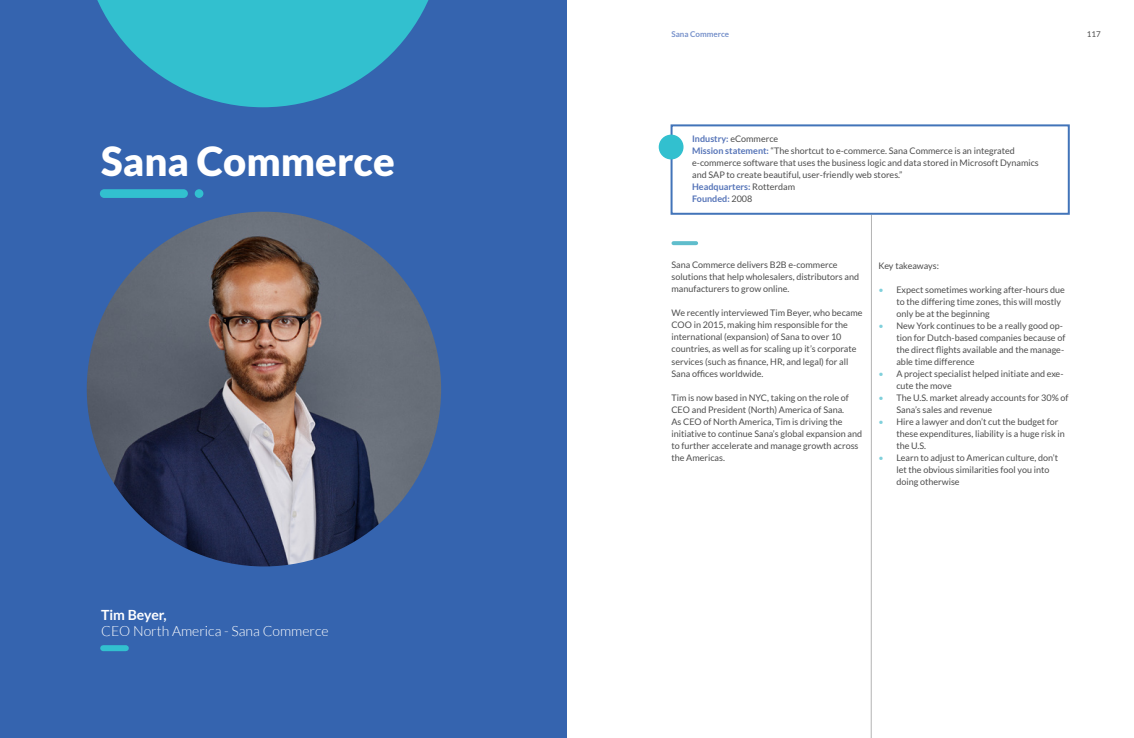
<style>
.page{position:relative;width:1134px;height:738px;background:#fff}
.page>*{position:absolute;margin:0;border:0;box-sizing:border-box;transform-origin:0 0}
.t1{font:900 40px "Lato";color:#fff}
.t2{font:300 14px "Lato";color:#fff}
.t3{font:700 14px "Lato";color:#fff}
.t4{font:9px/12px "Lato";color:#4d4d4d}
.t5{font:700 8px "Lato";color:#7892cb}
.t6{font:8px "Lato";color:#4d4d4d}
.s1{font-weight:700;color:#5574b8}
.s2{color:#80d0db}
</style>
<div class="page">
<hr style="left:871px;top:214px;width:1px;height:523px;background:#b3b3b3">
<div style="left:0;top:0;width:567px;height:737px;background:#3564af"></div>
<svg style="left:97px;top:0;width:332px;height:107px;fill:#32c0cf"></svg>
<svg style="left:673px;top:241px;width:23px;height:4px"></svg>
<div style="left:670px;top:124px;width:400px;height:90px;border:2px solid #4274b9"></div>
<div style="left:659px;top:134px;width:24px;height:25px;background:#32c0cf;border-radius:50%"></div>
<img style="left:87px;top:211px;width:354px;height:355px;border-radius:177px">
<svg style="left:103px;top:645px;width:23px;height:5px"></svg>
<div style="left:100px;top:189px;width:88px;height:9px;background:#32c0cf;border-radius:4px"></div>
<div style="left:195px;top:189px;width:8px;height:9px;background:#32c0cf;border-radius:50%"></div>
<h1 class="t1" style="left:101px;top:137px;width:295px">Sana Commerce</h1>
<h2 class="t3" style="left:101px;top:606px;width:67px">Tim Beyer,</h2>
<h2 class="t2" style="left:101px;top:623px;width:229px">CEO North America - Sana Commerce</h2>
<p class="t5" style="left:671px;top:29px;width:59px">Sana Commerce</p>
<p class="t6" style="left:1087px;top:29px;width:15px">117</p>
<p class="t4" style="left:692px;top:132px;width:348px"><span class="s1">Industry:</span> eCommerce<br><span class="s1">Mission statement:</span> “The shortcut to e-commerce. Sana Commerce is an integrated e-commerce software that uses the business logic and data stored in Microsoft Dynamics and SAP to create beautiful, user-friendly web stores.”<br><span class="s1">Headquarters:</span> Rotterdam<br><span class="s1">Founded:</span> 2008</p>
<p class="t4" style="left:671px;top:259px;width:189px">Sana Commerce delivers B2B e-commerce solutions that help wholesalers, distributors and manufacturers to grow online.</p>
<p class="t4" style="left:671px;top:307px;width:193px">We recently interviewed Tim Beyer, who became COO in 2015, making him responsible for the international (expansion) of Sana to over 10 countries, as well as for scaling up it’s corporate services (such as finance, HR, and legal) for all Sana offices worldwide.</p>
<p class="t4" style="left:671px;top:391px;width:192px">Tim is now based in NYC, taking on the role of CEO and President (North) America of Sana.<br>As CEO of North America, Tim is driving the initiative to continue Sana’s global expansion and to further accelerate and manage growth across the Americas.</p>
<p class="t4" style="left:878px;top:259px;width:62px">Key takeaways:</p>
<p class="t4" style="left:896px;top:284px;width:170px;text-indent:-18px"><span class="s2">•</span> Expect sometimes working after-hours due to the differing time zones, this will mostly only be at the beginning</p>
<p class="t4" style="left:896px;top:320px;width:170px;text-indent:-18px"><span class="s2">•</span> New York continues to be a really good op&shy;tion for Dutch-based companies because of the direct flights available and the manage&shy;able time difference</p>
<p class="t4" style="left:896px;top:368px;width:169px;text-indent:-18px"><span class="s2">•</span> A project specialist helped initiate and exe&shy;cute the move</p>
<p class="t4" style="left:896px;top:392px;width:174px;text-indent:-18px"><span class="s2">•</span> The U.S. market already accounts for 30% of<br>Sana’s sales and revenue</p>
<p class="t4" style="left:896px;top:416px;width:170px;text-indent:-18px"><span class="s2">•</span> Hire a lawyer and don’t cut the budget for these expenditures, liability is a huge risk in the U.S.</p>
<p class="t4" style="left:896px;top:452px;width:163px;text-indent:-18px"><span class="s2">•</span> Learn to adjust to American culture, don’t let the obvious similarities fool you into doing otherwise</p>
</div>
